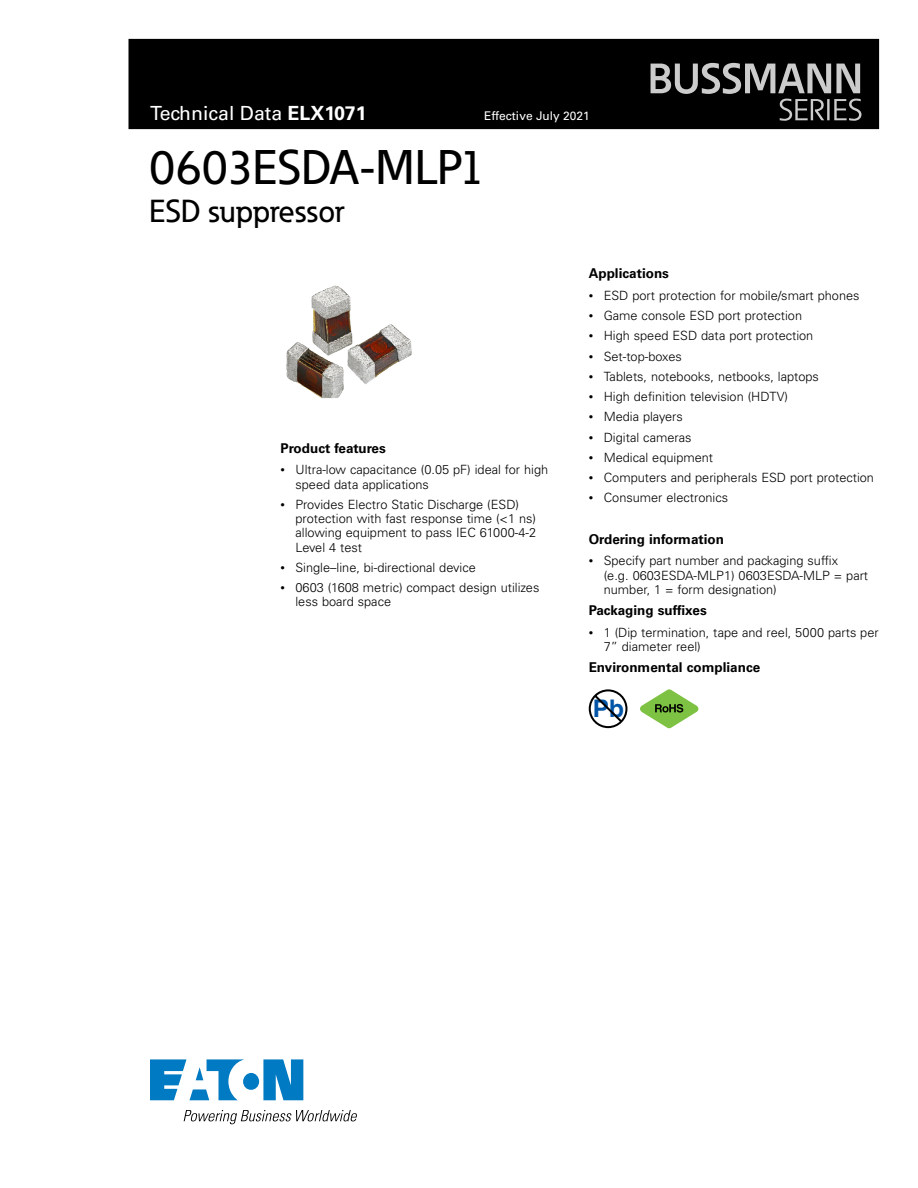
<style>
.page{position:relative;width:918px;height:1188px;background:#fff}
.page>*{position:absolute;margin:0;border:0;box-sizing:border-box;transform-origin:0 0}
._00_Product{font:500 48px "Eaton";color:#000}
._00_Product-2{font:500 31.5px "Eaton";color:#000}
.t1{font:700 24.3px "Helvetica";color:#0054a6}
.t2{font:19.5px "Univers LT Std";color:#fff}
._01_Head2{font:700 13.5px "Univers LT Std";color:#000}
.t3{font:300 12.75px/14.2px "Univers LT Std";color:#000}
.t4{font:12px "Univers LT Std";color:#fff}
.s1{font-weight:700}
.s2{font-family:"Univers";font-size:9px}
</style>
<div class="page">
<div style="left:129px;top:39px;width:750px;height:90px;background:#000"></div>
<svg style="left:651px;top:63px;width:210px;height:58px"></svg>
<svg style="left:150px;top:1059px;width:153px;height:41px"></svg>
<svg style="left:184px;top:1110px;width:173px;height:14px"></svg>
<svg style="left:589px;top:689px;width:38px;height:39px"></svg>
<svg style="left:640px;top:689px;width:58px;height:39px"></svg>
<img style="left:311px;top:286px;width:75px;height:70px">
<h3 class="t2" style="left:150px;top:102px;width:218px">Technical Data <span class="s1">ELX1071</span></h3>
<p class="t4" style="left:484px;top:109px;width:107px">Effective July 2021</p>
<p class="_00_Product" style="left:149px;top:138px;width:338px">0603ESDA-MLP1</p>
<p class="_00_Product-2" style="left:149px;top:192px;width:197px">ESD suppressor</p>
<p class="_01_Head2" style="left:280px;top:440px;width:107px">Product features</p>
<p class="t3" style="left:296px;top:463px;width:254px;text-indent:-15px"><span class="s2">•</span> Ultra-low capacitance (0.05 pF) ideal for high speed data applications</p>
<p class="t3" style="left:296px;top:497px;width:242px;text-indent:-15px"><span class="s2">•</span> Provides Electro Static Discharge (ESD) protection with fast response time (&lt;1 ns) allowing equipment to pass IEC 61000-4-2<br>Level 4 test</p>
<p class="t3" style="left:280px;top:560px;width:197px"><span class="s2">•</span> Single–line, bi-directional device</p>
<p class="t3" style="left:296px;top:580px;width:245px;text-indent:-15px"><span class="s2">•</span> 0603 (1608 metric) compact design utilizes less board space</p>
<p class="_01_Head2" style="left:589px;top:265px;width:82px">Applications</p>
<p class="t3" style="left:589px;top:288px;width:272px"><span class="s2">•</span> ESD port protection for mobile/smart phones</p>
<p class="t3" style="left:589px;top:309px;width:215px"><span class="s2">•</span> Game console ESD port protection</p>
<p class="t3" style="left:589px;top:329px;width:226px"><span class="s2">•</span> High speed ESD data port protection</p>
<p class="t3" style="left:589px;top:349px;width:95px"><span class="s2">•</span> Set-top-boxes</p>
<p class="t3" style="left:589px;top:369px;width:232px"><span class="s2">•</span> Tablets, notebooks, netbooks, laptops</p>
<p class="t3" style="left:589px;top:390px;width:201px"><span class="s2">•</span> High definition television (HDTV)</p>
<p class="t3" style="left:589px;top:410px;width:96px"><span class="s2">•</span> Media players</p>
<p class="t3" style="left:589px;top:430px;width:104px"><span class="s2">•</span> Digital cameras</p>
<p class="t3" style="left:589px;top:450px;width:126px"><span class="s2">•</span> Medical equipment</p>
<p class="t3" style="left:589px;top:471px;width:287px"><span class="s2">•</span> Computers and peripherals ESD port protection</p>
<p class="t3" style="left:589px;top:491px;width:141px"><span class="s2">•</span> Consumer electronics</p>
<p class="_01_Head2" style="left:589px;top:531px;width:137px">Ordering information</p>
<p class="t3" style="left:604px;top:554px;width:266px;text-indent:-15px"><span class="s2">•</span> Specify part number and packaging suffix<br>(e.g. 0603ESDA-MLP1) 0603ESDA-MLP = part number, 1 = form designation)</p>
<p class="_01_Head2" style="left:589px;top:602px;width:120px">Packaging suffixes</p>
<p class="t3" style="left:604px;top:625px;width:277px;text-indent:-15px"><span class="s2">•</span> 1 (Dip termination, tape and reel, 5000 parts per<br>7” diameter reel)</p>
<p class="_01_Head2" style="left:589px;top:659px;width:173px">Environmental compliance</p>
<p class="t1" style="left:593px;top:694px;width:33px">Pb</p>
</div>
